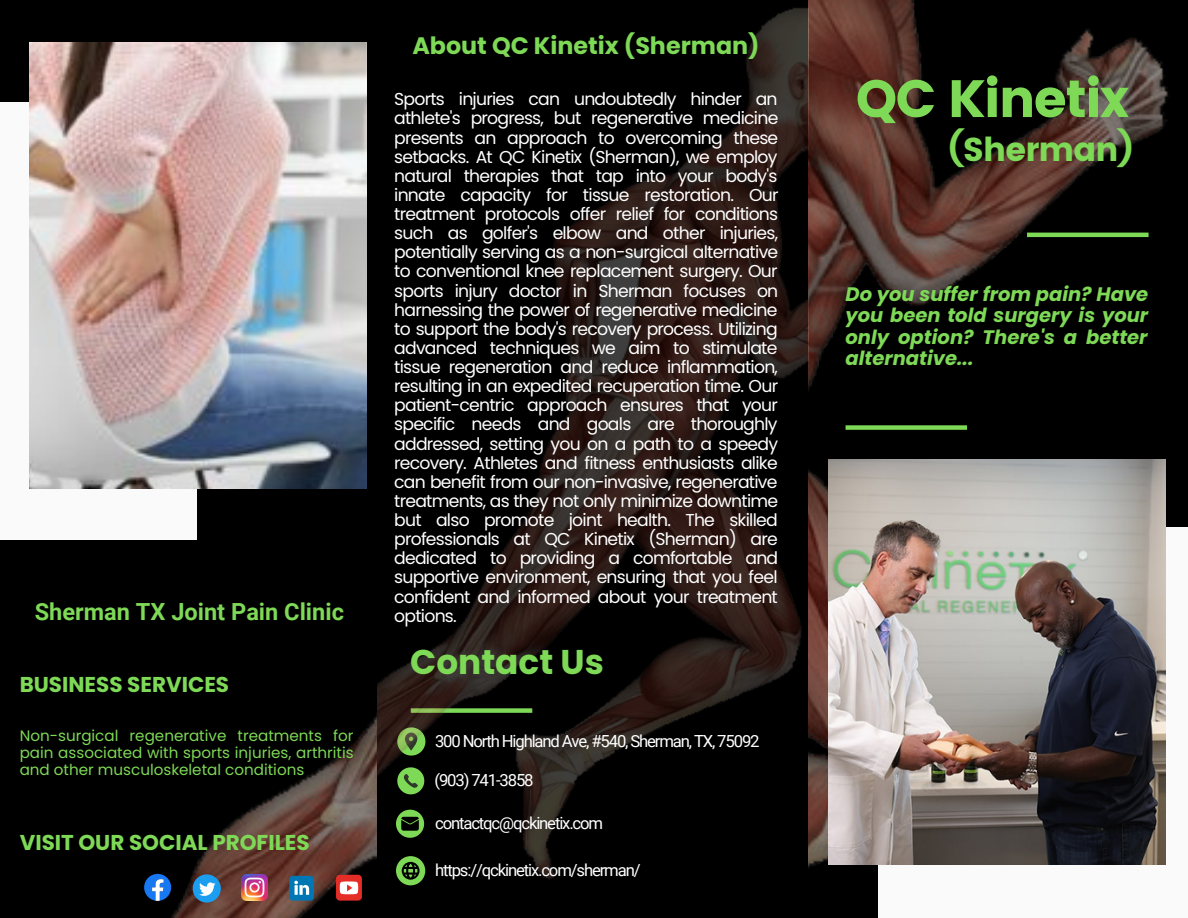
<style>
.page{position:relative;width:1188px;height:918px;background:#fff}
.page>*{position:absolute;margin:0;border:0;box-sizing:border-box;transform-origin:0 0}
.t1{font:52.5px "Poppins";letter-spacing:-.035em;color:#7ed957}
.t2{font:700 34.35px "Poppins";color:#7ed957}
.t3{font:33px "Poppins";letter-spacing:-.025em;color:#7ed957}
.t4{font:700 23.85px "Poppins";color:#7ed957}
.t5{font:700 23.55px "Roboto";color:#7ed957}
.t6{font:700 21.45px "Poppins";color:#7ed957}
.t7{font:italic 700 19.5px/21.3px "Poppins";color:#7ed957;text-align:justify}
.t8{font:17.25px/19.2px "Poppins";letter-spacing:-.045em;color:#fff;text-align:justify}
.t9{font:16.65px "Roboto";letter-spacing:-.07em;color:#fff}
.t10{font:15.15px/16.8px "Poppins";color:#7ed957;text-align:justify}
</style>
<div class="page">
<img style="left:0;top:0;width:1188px;height:918px">
<div style="left:879px;top:527px;width:309px;height:391px;background:#fafafa"></div>
<img style="left:828px;top:460px;width:338px;height:405px">
<div style="left:0;top:102px;width:197px;height:437px;background:#fafafa"></div>
<hr style="left:1027px;top:233px;width:122px;height:4px;background:#7ed957">
<img style="left:29px;top:43px;width:338px;height:445px">
<svg style="left:144px;top:874px;width:27px;height:27px"></svg>
<img style="left:242px;top:875px;width:26px;height:26px">
<svg style="left:289px;top:876px;width:25px;height:25px"></svg>
<svg style="left:193px;top:874px;width:28px;height:29px"></svg>
<div style="left:336px;top:875px;width:26px;height:26px;background:#e52d27;border-radius:4px"></div>
<svg style="left:340px;top:881px;width:18px;height:13px"></svg>
<div style="left:846px;top:425px;width:121px;height:5px;background:#7ed957"></div>
<img style="left:377px;top:0;width:431px;height:918px">
<h3 class="t5" style="left:35px;top:598px;width:311px">Sherman TX Joint Pain Clinic</h3>
<p class="t6" style="left:20px;top:670px;width:211px">BUSINESS SERVICES</p>
<p class="t10" style="left:20px;top:727px;width:336px">Non-surgical regenerative treatments for pain associated with sports injuries, arthritis and other musculoskeletal conditions</p>
<p class="t6" style="left:20px;top:828px;width:292px">VISIT OUR SOCIAL PROFILES</p>
<h3 class="t4" style="left:412px;top:29px;width:349px">About QC Kinetix (Sherman)</h3>
<p class="t8" style="left:394px;top:90px;width:386px">Sports injuries can undoubtedly hinder an athlete's progress, but regenerative medicine presents an approach to overcoming these setbacks. At QC Kinetix (Sherman), we employ natural therapies that tap into your body's innate capacity for tissue restoration. Our treatment protocols offer relief for conditions such as golfer's elbow and other injuries, potentially serving as a non-surgical alternative to conventional knee replacement surgery. Our sports injury doctor in Sherman focuses on harnessing the power of regenerative medicine to support the body's recovery process. Utilizing advanced techniques we aim to stimulate tissue regeneration and reduce inflammation, resulting in an expedited recuperation time. Our patient-centric approach ensures that your specific needs and goals are thoroughly addressed, setting you on a path to a speedy recovery. Athletes and fitness enthusiasts alike can benefit from our non-invasive, regenerative treatments, as they not only minimize downtime but also promote joint health. The skilled professionals at QC Kinetix (Sherman) are dedicated to providing a comfortable and supportive environment, ensuring that you feel confident and informed about your treatment options.</p>
<h2 class="t2" style="left:410px;top:638px;width:195px">Contact Us</h2>
<p class="t9" style="left:435px;top:732px;width:326px">300 North Highland Ave, #540, Sherman, TX, 75092</p>
<p class="t9" style="left:434px;top:771px;width:101px">(903) 741-3858</p>
<p class="t9" style="left:435px;top:814px;width:170px">contactqc@qckinetix.com</p>
<p class="t9" style="left:435px;top:861px;width:207px">https://qckinetix.com/sherman/</p>
<h1 class="t1" style="left:856px;top:68px;width:275px">QC Kinetix</h1>
<h3 class="t3" style="left:948px;top:131px;width:187px">(Sherman)</h3>
<p class="t7" style="left:846px;top:284px;width:304px">Do you suffer from pain? Have you been told surgery is your only option? There's a better alternative...</p>
</div>
